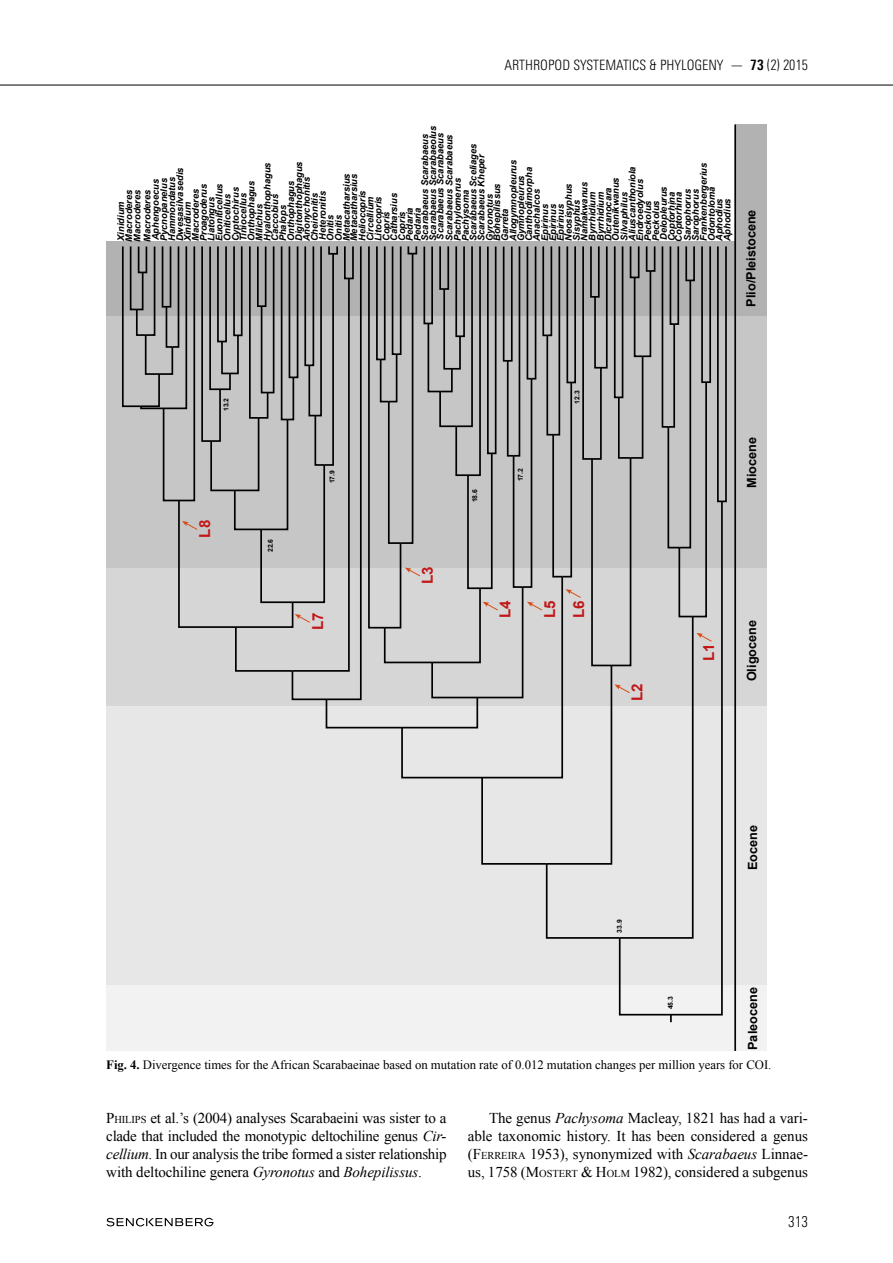
<style>
.page{position:relative;width:893px;height:1263px;background:#fff}
.page>*{position:absolute;margin:0;border:0;box-sizing:border-box;transform-origin:0 0}
.t1{font:700 15.15px/29.1px "Arial";color:#c21718}
.t2{font:15px/18px "Times New Roman";letter-spacing:-.005em;color:#000;text-align:justify}
.t3{font:300 condensed 15px "Univers Next Pro";color:#000}
.t4{font:300 condensed 14.25px "Univers Next Pro";color:#000}
.t5{font:12.75px "Times New Roman";color:#000}
.t6{font:700 12.6px "Arial";color:#000}
.t7{font:italic 700 9.3px/7.9px "Arial";color:#000}
.t8{font:700 6.75px "Arial";color:#000}
.s1{font-weight:700}
.s2{font-style:inherit}
.s3{font-size:10.5px}
.s4{font-style:italic}
</style>
<div class="page">
<hr style="left:0;top:85px;width:893px;height:1px;background:#000">
<svg style="left:106px;top:1218px;width:107px;height:8px"></svg>
<div style="left:106px;top:984px;width:661px;height:67px;background:#f2f2f2"></div>
<div style="left:106px;top:314px;width:661px;height:259px;background:#c6c6c6"></div>
<div style="left:106px;top:700px;width:661px;height:284px;background:#e7e7e7"></div>
<div style="left:106px;top:568px;width:661px;height:137px;background:#d6d6d6"></div>
<div style="left:106px;top:242px;width:661px;height:74px;background:#b3b2b2"></div>
<div style="left:735px;top:125px;width:32px;height:171px;background:#b3b2b2"></div>
<hr style="left:734px;top:125px;width:2px;height:926px;background:#010203">
<svg style="left:121px;top:246px;width:607px;height:776px"></svg>
<h3 class="t4" style="left:504px;top:57px;width:305px">ARTHROPOD SYSTEMATICS &amp; PHYLOGENY — <span class="s1">73</span> (2) 2015</h3>
<p class="t7" style="left:429px;top:241px;width:116px;rotate:-90deg">Scarabaeus Scarabaeolus</p>
<p class="t7" style="left:436px;top:241px;width:110px;line-height:8.4px;rotate:-90deg">Scarabaeus Scarabaeus<br>Scarabaeus Scarabaeus<br>Pachylomerus<br>Pachysoma</p>
<p class="t7" style="left:414px;top:241px;width:109px;line-height:7.1px;rotate:-90deg">Pedaria<br>Scarabaeus Scarabaeus</p>
<p class="t7" style="left:469px;top:241px;width:99px;rotate:-90deg">Scarabaeus Sceliages</p>
<p class="t7" style="left:263px;top:241px;width:80px;rotate:-90deg">Hyalonthophagus</p>
<p class="t7" style="left:477px;top:241px;width:89px;rotate:-90deg">Scarabaeus Kheper</p>
<p class="t7" style="left:509px;top:241px;width:83px;rotate:-90deg">Allogymnopleurus<br>Gymnopleurus</p>
<p class="t7" style="left:295px;top:241px;width:81px;rotate:-90deg">Digitonthophagus</p>
<p class="t7" style="left:620px;top:241px;width:76px;rotate:-90deg">Silvaphilus<br>Aliuscanthoniola<br>Endroedyolus<br>Peckolus<br>Peckolus</p>
<p class="t7" style="left:683px;top:241px;width:80px;rotate:-90deg">Sarophorus<br>Sarophorus<br>Frankenbergerius<br>Odontoloma<br>Aphodius</p>
<p class="t7" style="left:525px;top:241px;width:76px;rotate:-90deg">Canthodimorpha</p>
<p class="t7" style="left:611px;top:241px;width:65px;rotate:-90deg">Outenikwanus</p>
<p class="t7" style="left:160px;top:241px;width:75px;rotate:-90deg">Pycnopanelus<br>Hammondatus<br>Dwesasilvasedis</p>
<p class="t7" style="left:335px;top:241px;width:69px;rotate:-90deg">Onitis<br>Metacatharsius</p>
<p class="t7" style="left:346px;top:241px;width:69px;line-height:16px;rotate:-90deg">Metacatharsius<br>Circellium</p>
<p class="t7" style="left:303px;top:241px;width:66px;rotate:-90deg">Anonychonitis</p>
<p class="t7" style="left:152px;top:240px;width:63px;rotate:-90deg">Aphengoecus</p>
<p class="t7" style="left:192px;top:241px;width:59px;rotate:-90deg">Macroderes<br>Proagoderus</p>
<p class="t7" style="left:215px;top:241px;width:59px;rotate:-90deg">Euoniticellus<br>Oniticellus</p>
<p class="t7" style="left:239px;top:241px;width:62px;rotate:-90deg">Tiniocellus<br>Onthophagus<br>Milichus</p>
<p class="t7" style="left:267px;top:241px;width:62px;line-height:15.8px;rotate:-90deg">Caccobius<br>Onthophagus</p>
<p class="t7" style="left:533px;top:241px;width:61px;rotate:-90deg">Anachalcos<br>Epirinus<br>Epirinus<br>Epirinus<br>Neosisyphus<br>Sisyphus<br>Namakwanus<br>Byrrhidium<br>Byrrhidium<br>Dicranocara</p>
<p class="t7" style="left:486px;top:241px;width:59px;line-height:7.5px;rotate:-90deg">Gyronotus<br>Bohepilissus</p>
<p class="t7" style="left:319px;top:240px;width:50px;rotate:-90deg">Heteronitis</p>
<p class="t7" style="left:656px;top:242px;width:57px;line-height:15px;rotate:-90deg">Delopleurus<br>Coptorhina</p>
<p class="t7" style="left:231px;top:241px;width:56px;rotate:-90deg">Cyptochirus</p>
<p class="t7" style="left:120px;top:242px;width:54px;line-height:18.3px;rotate:-90deg">Macroderes<br>Macroderes</p>
<p class="t7" style="left:113px;top:242px;width:54px;line-height:16.2px;rotate:-90deg">Xinidium<br>Macroderes</p>
<p class="t7" style="left:358px;top:241px;width:52px;rotate:-90deg">Heliocopris</p>
<p class="t7" style="left:382px;top:241px;width:49px;rotate:-90deg">Copris<br>Catharsius<br>Copris<br>Pedaria</p>
<p class="t7" style="left:668px;top:241px;width:51px;rotate:-90deg">Coptorhina</p>
<p class="t7" style="left:311px;top:241px;width:50px;rotate:-90deg">Cheironitis</p>
<p class="t7" style="left:374px;top:241px;width:46px;rotate:-90deg">Litocopris</p>
<p class="t7" style="left:207px;top:241px;width:46px;rotate:-90deg">Liatongus</p>
<p class="t7" style="left:723px;top:241px;width:44px;rotate:-90deg">Aphodius</p>
<p class="t7" style="left:184px;top:241px;width:41px;rotate:-90deg">Xinidium</p>
<p class="t7" style="left:279px;top:241px;width:38px;rotate:-90deg">Phalops</p>
<p class="t7" style="left:501px;top:241px;width:34px;rotate:-90deg">Garreta</p>
<p class="t7" style="left:326px;top:241px;width:28px;rotate:-90deg">Onitis</p>
<h3 class="t6" style="left:744px;top:307px;width:99px;rotate:-90deg">Plio/Pleistocene</h3>
<p class="t8" style="left:222px;top:411px;width:15px;rotate:-90deg">13.2</p>
<h1 class="t1" style="left:190px;top:538px;width:19px;rotate:-90deg">L8</h1>
<p class="t8" style="left:267px;top:552px;width:15px;rotate:-90deg">22.6</p>
<p class="t8" style="left:328px;top:483px;width:15px;rotate:-90deg">17.9</p>
<h1 class="t1" style="left:303px;top:630px;width:19px;rotate:-90deg">L7</h1>
<h1 class="t1" style="left:413px;top:584px;width:19px;rotate:-90deg">L3</h1>
<p class="t8" style="left:471px;top:502px;width:15px;rotate:-90deg">18.6</p>
<p class="t8" style="left:517px;top:481px;width:15px;rotate:-90deg">17.2</p>
<p class="t8" style="left:573px;top:404px;width:15px;rotate:-90deg">12.3</p>
<h1 class="t1" style="left:491px;top:618px;width:19px;rotate:-90deg">L4</h1>
<h1 class="t1" style="left:535px;top:618px;width:19px;rotate:-90deg">L5<br>L6</h1>
<h1 class="t1" style="left:623px;top:701px;width:19px;rotate:-90deg">L2</h1>
<h3 class="t6" style="left:744px;top:488px;width:52px;rotate:-90deg">Miocene</h3>
<h1 class="t1" style="left:694px;top:661px;width:19px;rotate:-90deg">L1</h1>
<h3 class="t6" style="left:744px;top:681px;width:63px;rotate:-90deg">Oligocene</h3>
<p class="t8" style="left:616px;top:933px;width:15px;rotate:-90deg">33.9</p>
<p class="t8" style="left:667px;top:1009px;width:15px;rotate:-90deg">45.3</p>
<h3 class="t6" style="left:746px;top:870px;width:46px;rotate:-90deg">Eocene</h3>
<h3 class="t6" style="left:746px;top:1050px;width:64px;rotate:-90deg">Paleocene</h3>
<h3 class="t5" style="left:106px;top:1056px;width:667px"><span class="s1">Fig. 4.</span> Divergence times for the African Scarabaeinae based on mutation rate of 0.012 mutation changes per million years for COI.</h3>
<p class="t2" style="left:106px;top:1109px;width:342px"><span class="s2">P</span><span class="s3">HILIPS</span> et al.’s (2004) analyses Scarabaeini was sister to a clade that included the monotypic deltochiline genus <span class="s4">Cir&shy;cellium</span>. In our analysis the tribe formed a sister relationship with deltochiline genera <span class="s4">Gyronotus</span> and <span class="s4">Bohepilissus</span>.</p>
<h2 class="t2" style="left:468px;top:1109px;width:342px;text-indent:21px">The genus <span class="s4">Pachysoma</span> Macleay, 1821 has had a vari&shy;able taxonomic history. It has been considered a genus (<span class="s2">F</span><span class="s3">ERREIRA</span> 1953), synonymized with <span class="s4">Scarabaeus</span> Linnae&shy;us, 1758 (<span class="s2">M</span><span class="s3">OSTERT</span> &amp; <span class="s2">H</span><span class="s3">OLM</span> 1982), considered a subgenus</h2>
<h2 class="t3" style="left:788px;top:1213px;width:21px">313</h2>
</div>
